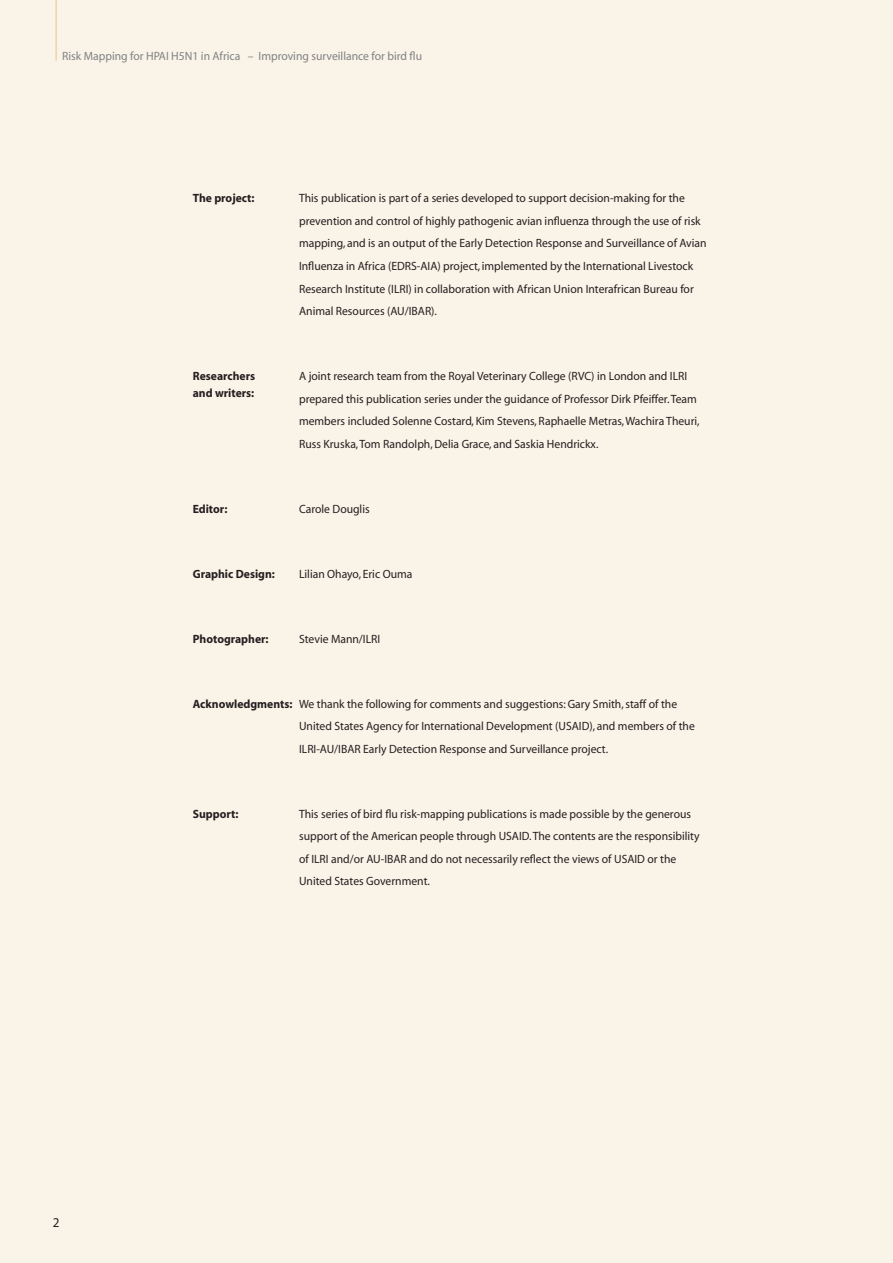
<style>
.page{position:relative;width:893px;height:1263px;background:#faf3e8}
.page>*{position:absolute;margin:0;border:0;box-sizing:border-box;transform-origin:0 0}
.t1{font:13.5px "Myriad";color:#231f20}
.t2{font:12px/22.5px "Myriad";color:#231f20}
.t3{font:700 12px "Myriad";color:#231f20}
.t4{font:12px "Myriad";color:#808285}
.s1{font-weight:700}
</style>
<div class="page">
<hr style="left:55px;top:0;width:2px;height:61px;background:#edd7aa">
<p class="t4" style="left:62px;top:52px;width:361px">Risk Mapping for HPAI H5N1 in Africa – Improving surveillance for bird flu</p>
<p class="t3" style="left:193px;top:194px;width:63px">The project:</p>
<p class="t2" style="left:299px;top:188px;width:409px">This publication is part of a series developed to support decision-making for the prevention and control of highly pathogenic avian influenza through the use of risk mapping, and is an output of the Early Detection Response and Surveillance of Avian Influenza in Africa (EDRS-AIA) project, implemented by the International Livestock Research Institute (ILRI) in collaboration with African Union Interafrican Bureau for Animal Resources (AU/IBAR).</p>
<p class="t3" style="left:193px;top:371px;width:64px">Researchers</p>
<p class="t2" style="left:299px;top:366px;width:402px">A joint research team from the Royal Veterinary College (RVC) in London and ILRI prepared this publication series under the guidance of Professor Dirk Pfeiffer. Team members included Solenne Costard, Kim Stevens, Raphaelle Metras, Wachira Theuri, Russ Kruska, Tom Randolph, Delia Grace, and Saskia Hendrickx.</p>
<p class="t3" style="left:193px;top:388px;width:63px">and writers:</p>
<p class="t3" style="left:193px;top:504px;width:36px">Editor:</p>
<p class="t2" style="left:299px;top:498px;width:72px">Carole Douglis</p>
<p class="t3" style="left:193px;top:569px;width:84px">Graphic Design:</p>
<p class="t2" style="left:299px;top:563px;width:115px">Lilian Ohayo, Eric Ouma</p>
<p class="t3" style="left:193px;top:634px;width:77px">Photographer:</p>
<p class="t2" style="left:299px;top:628px;width:83px">Stevie Mann/ILRI</p>
<p class="t2" style="left:299px;top:693px;width:397px;text-indent:-106px"><span class="s1">Acknowledgments:</span> We thank the following for comments and suggestions: Gary Smith, staff of the<br>United States Agency for International Development (USAID), and members of the<br>ILRI-AU/IBAR Early Detection Response and Surveillance project.</p>
<p class="t1" style="left:53px;top:1217px;width:8px">2</p>
<p class="t3" style="left:193px;top:809px;width:47px">Support:</p>
<p class="t2" style="left:299px;top:803px;width:402px">This series of bird flu risk-mapping publications is made possible by the generous support of the American people through USAID. The contents are the responsibility of ILRI and/or AU-IBAR and do not necessarily reflect the views of USAID or the United States Government.</p>
</div>
